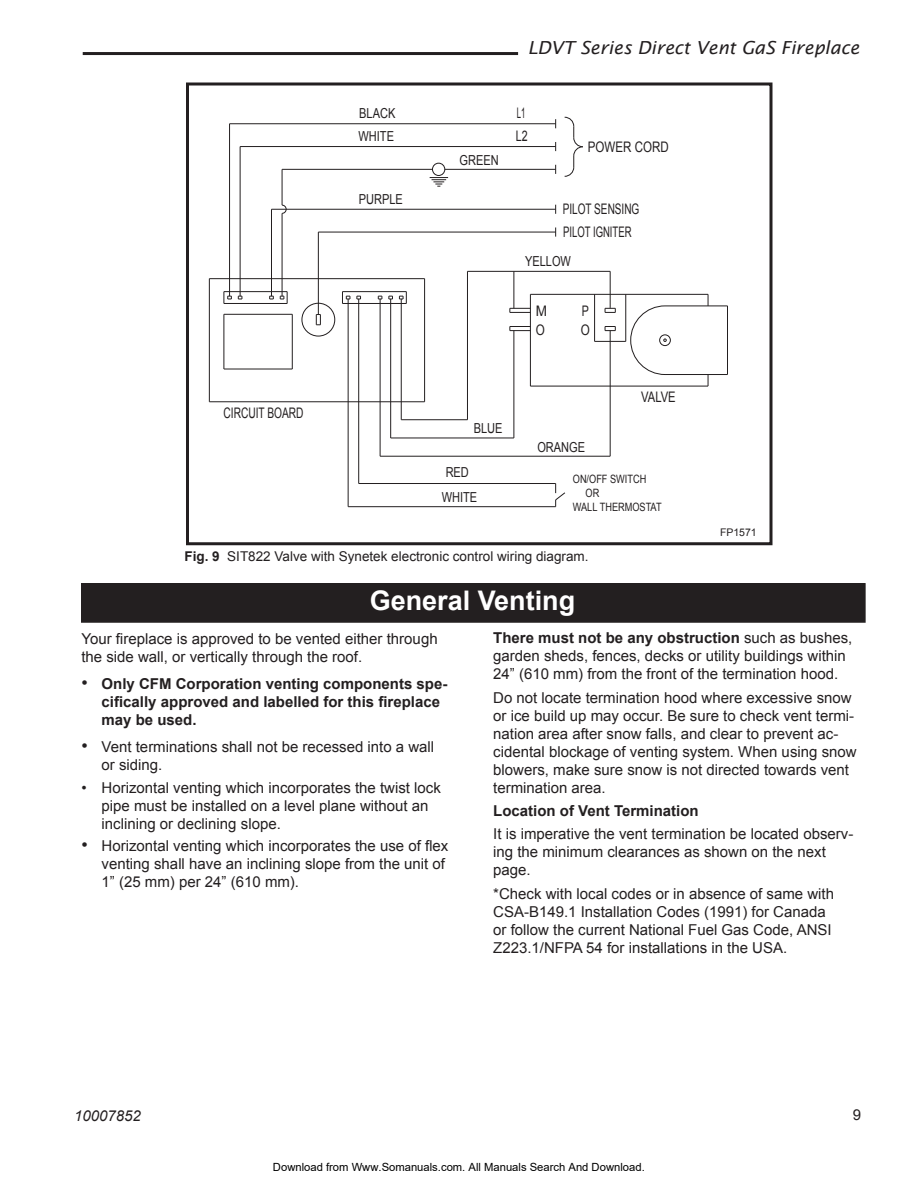
<style>
.page{position:relative;width:918px;height:1188px;background:#fff}
.page>*{position:absolute;margin:0;border:0;box-sizing:border-box;transform-origin:0 0}
.t1{font:700 27px "Arial";color:#fff}
.t2{font:italic 18px "Lucida Sans";color:#231f20}
.t3{font:18px/21.6px "Arial";color:#231f20}
.t4{font:15px/18px "Arial";color:#231f20}
.t5{font:700 15px/18px "Arial";color:#231f20}
.t6{font:italic 15px "Arial";color:#231f20}
.t7{font:14.55px/23.2px "Arial";color:#231f20;scale:.69 1}
.t8{font:14.55px "Arial";color:#231f20;scale:.7 1}
.t9{font:14.55px "Arial";color:#231f20;scale:.79 1}
.t10{font:14.55px "Arial";color:#231f20;scale:.77 1}
.t11{font:14.55px/23.1px "Arial";color:#231f20;scale:.53 1}
.t12{font:14.55px/18.6px "Arial";color:#231f20;scale:.93 1}
.t13{font:14.55px/19.2px "Arial";color:#231f20;scale:.73 1}
.t14{font:13.8px/24.5px "Arial";color:#231f20;scale:.8 1}
.t15{font:13.5px "Arial";color:#231f20}
.t16{font:11.55px "Arial";color:#231f20;scale:.8 1}
.t17{font:11.25px "Arial";color:#000}
.t18{font:10.5px "Arial";color:#231f20}
.s1{font-weight:700}
.s2{font-weight:400;font-size:18px}
.s3{font-size:18px}
</style>
<div class="page">
<hr style="left:83px;top:52px;width:435px;height:3px;background:#231f20">
<div style="left:82px;top:584px;width:783px;height:38px;background:#231f20"></div>
<div style="left:81px;top:583px;width:785px;height:40px;border:2px solid #231f20"></div>
<svg style="left:209px;top:116px;width:519px;height:391px"></svg>
<div style="left:186px;top:82px;width:586px;height:463px;border:3px solid #231f20"></div>
<p class="t8" style="left:223px;top:405px;width:116px">CIRCUIT BOARD</p>
<p class="t14" style="left:359px;top:101px;width:48px;line-height:23.2px">BLACK<br>WHITE</p>
<p class="t14" style="left:359px;top:187px;width:57px">PURPLE</p>
<p class="t2" style="left:528px;top:37px;width:333px">LDVT Series Direct Vent GaS Fireplace</p>
<p class="t14" style="left:460px;top:148px;width:51px">GREEN</p>
<p class="t11" style="left:516px;top:102px;width:24px">L1<br>L2</p>
<p class="t9" style="left:588px;top:139px;width:104px">POWER CORD</p>
<p class="t7" style="left:563px;top:197px;width:113px">PILOT SENSING<br>PILOT IGNITER</p>
<p class="t14" style="left:525px;top:249px;width:59px">YELLOW</p>
<p class="t12" style="left:536px;top:302px;width:14px">M<br>O</p>
<p class="t13" style="left:581px;top:301px;width:14px">P<br>O</p>
<p class="t14" style="left:474px;top:416px;width:38px">BLUE</p>
<p class="t14" style="left:442px;top:460px;width:46px">RED<br>WHITE</p>
<p class="t14" style="left:537px;top:434px;width:61px">ORANGE</p>
<p class="t10" style="left:641px;top:389px;width:46px">VALVE</p>
<p class="t16" style="left:573px;top:473px;width:93px">ON/OFF SWITCH</p>
<p class="t16" style="left:586px;top:487px;width:19px">OR</p>
<p class="t16" style="left:573px;top:501px;width:113px">WALL THERMOSTAT</p>
<p class="t18" style="left:720px;top:527px;width:38px">FP1571</p>
<p class="t15" style="left:184px;top:549px;width:406px"><span class="s1">Fig. 9</span> SIT822 Valve with Synetek electronic control wiring diagram.</p>
<h1 class="t1" style="left:370px;top:586px;width:207px">General Venting</h1>
<p class="t4" style="left:493px;top:629px;width:361px"><span class="s1">There must not be any obstruction</span> such as bushes, garden sheds, fences, decks or utility buildings within<br>24” (610 mm) from the front of the termination hood.</p>
<p class="t4" style="left:493px;top:688px;width:365px">Do not locate termination hood where excessive snow or ice build up may occur. Be sure to check vent termi&shy;nation area after snow falls, and clear to prevent ac&shy;cidental blockage of venting system. When using snow blowers, make sure snow is not directed towards vent termination area.</p>
<p class="t5" style="left:493px;top:802px;width:207px">Location of Vent Termination</p>
<p class="t4" style="left:493px;top:825px;width:362px">It is imperative the vent termination be located observ&shy;ing the minimum clearances as shown on the next page.</p>
<p class="t4" style="left:493px;top:885px;width:342px">*Check with local codes or in absence of same with CSA-B149.1 Installation Codes (1991) for Canada or follow the current National Fuel Gas Code, ANSI Z223.1/NFPA 54 for installations in the USA.</p>
<p class="t3" style="left:406px;top:628px;width:65px">FP1571</p>
<p class="t3" style="left:406px;top:671px;width:119px">Synetek wiring<br>4/05</p>
<p class="t4" style="left:81px;top:629px;width:358px">Your fireplace is approved to be vented either through the side wall, or vertically through the roof.</p>
<p class="t5" style="left:102px;top:674px;width:347px;text-indent:-20px"><span class="s2">•</span> Only CFM Corporation venting components spe&shy;cifically approved and labelled for this fireplace may be used.</p>
<p class="t4" style="left:102px;top:737px;width:334px;text-indent:-20px"><span class="s3">•</span> Vent terminations shall not be recessed into a wall or siding.</p>
<p class="t4" style="left:102px;top:779px;width:341px;text-indent:-20px">• Horizontal venting which incorporates the twist lock pipe must be installed on a level plane without an inclining or declining slope.</p>
<p class="t4" style="left:102px;top:836px;width:348px;text-indent:-20px"><span class="s3">•</span> Horizontal venting which incorporates the use of flex venting shall have an inclining slope from the unit of<br>1” (25 mm) per 24” (610 mm).</p>
<p class="t6" style="left:74px;top:1107px;width:68px">10007852</p>
<p class="t17" style="left:273px;top:1160px;width:373px">Download from Www.Somanuals.com. All Manuals Search And Download.</p>
<p class="t4" style="left:853px;top:1106px;width:10px">9</p>
</div>
